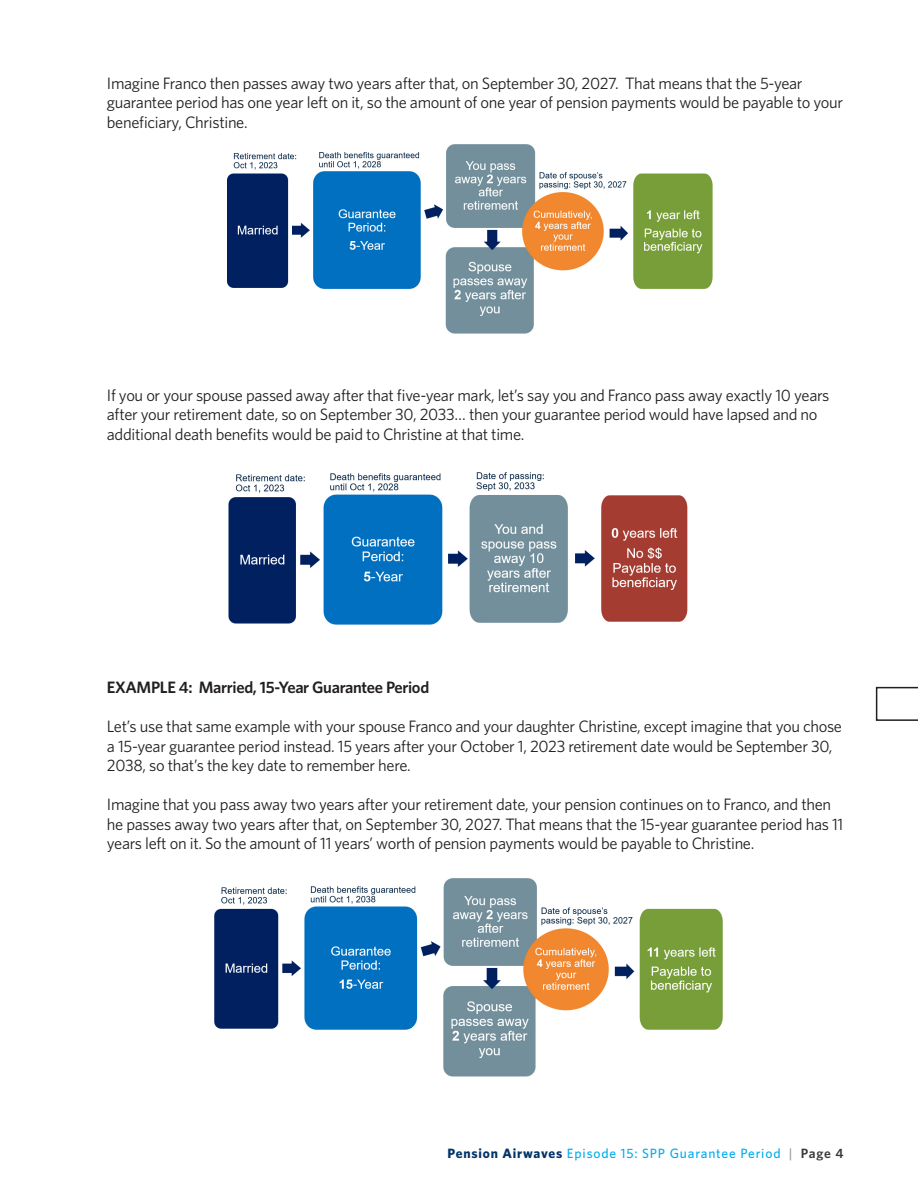
<style>
.page{position:relative;width:918px;height:1188px;background:#fff}
.page>*{position:absolute;margin:0;border:0;box-sizing:border-box;transform-origin:0 0}
.t1{font:16.5px/19.5px "Whitney";letter-spacing:-.02em;color:#231f20}
.t2{font:600 16.5px "Whitney";letter-spacing:-.02em;color:#231f20}
.t3{font:500 13.5px "Whitney";letter-spacing:.06em;color:#00aeef}
.s1{font-weight:700;color:#003367}
.s2{color:#9b9da0}
.s3{font-weight:600;color:#383839}
</style>
<div class="page">
<img style="left:227px;top:144px;width:486px;height:190px">
<img style="left:228px;top:472px;width:460px;height:153px">
<img style="left:214px;top:878px;width:509px;height:199px">
<div style="left:206px;top:1032px;width:218px;height:34px;background:#fff"></div>
<svg style="left:876px;top:687px;width:42px;height:34px"></svg>
<div style="left:202px;top:292px;width:218px;height:34px;background:#fff"></div>
<p class="t1" style="left:107px;top:73px;width:738px">Imagine Franco then passes away two years after that, on September 30, 2027. That means that the 5-year guarantee period has one year left on it, so the amount of one year of pension payments would be payable to your beneficiary, Christine.</p>
<p class="t1" style="left:107px;top:385px;width:724px">If you or your spouse passed away after that five-year mark, let’s say you and Franco pass away exactly 10 years after your retirement date, so on September 30, 2033… then your guarantee period would have lapsed and no additional death benefits would be paid to Christine at that time.</p>
<p class="t2" style="left:107px;top:677px;width:324px">EXAMPLE 4: Married, 15-Year Guarantee Period</p>
<p class="t1" style="left:107px;top:716px;width:737px">Let’s use that same example with your spouse Franco and your daughter Christine, except imagine that you chose a 15-year guarantee period instead. 15 years after your October 1, 2023 retirement date would be September 30,<br>2038, so that’s the key date to remember here.</p>
<p class="t1" style="left:107px;top:794px;width:738px">Imagine that you pass away two years after your retirement date, your pension continues on to Franco, and then he passes away two years after that, on September 30, 2027. That means that the 15-year guarantee period has 11 years left on it. So the amount of 11 years’ worth of pension payments would be payable to Christine.</p>
<p class="t3" style="left:448px;top:1144px;width:398px"><span class="s1">Pension Airwaves</span> Episode 15: SPP Guarantee Period <span class="s2">|</span> <span class="s3">Page 4</span></p>
</div>
